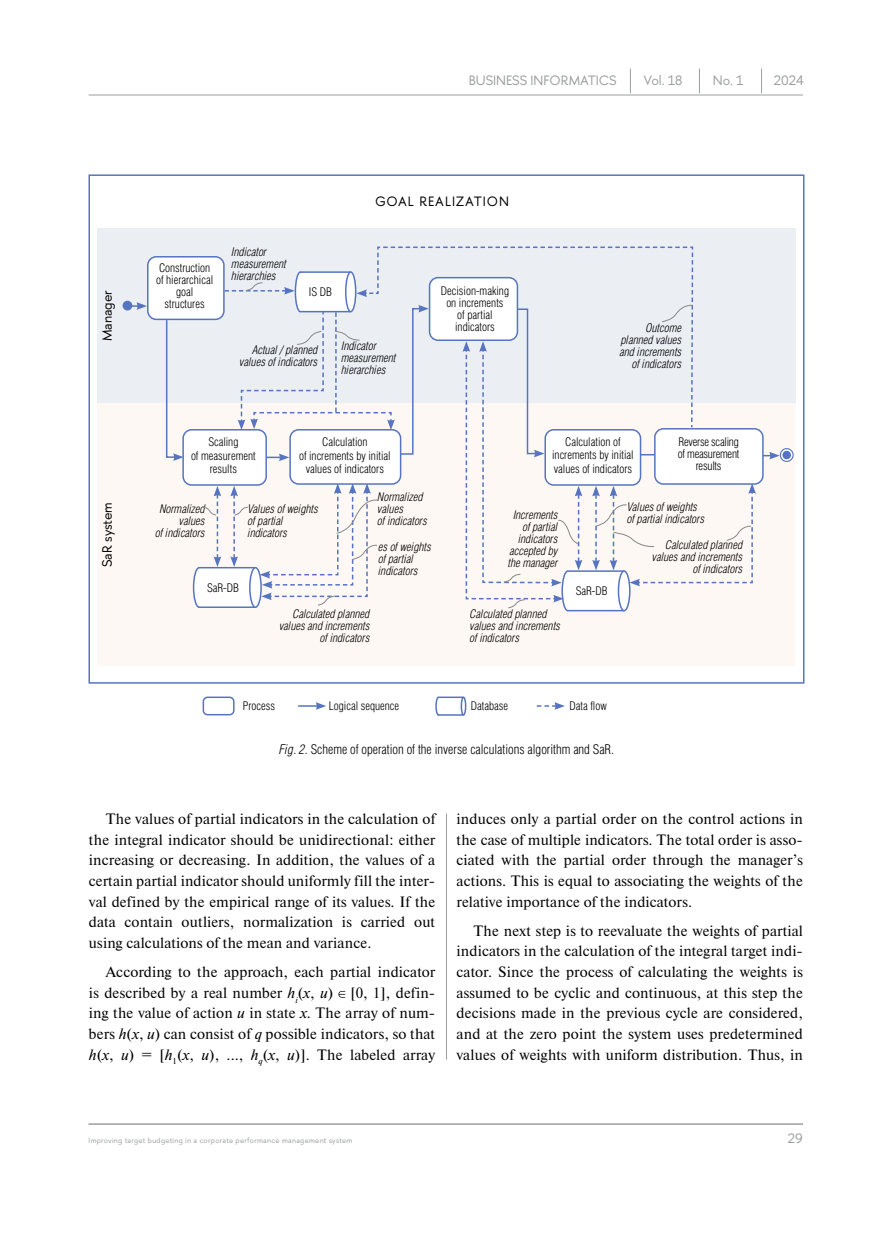
<style>
.page{position:relative;width:893px;height:1234px;background:#fff}
.page>*{position:absolute;margin:0;border:0;box-sizing:border-box;transform-origin:0 0}
.t1{font:15px/20.5px "Newton";letter-spacing:.01em;color:#000;text-align:justify}
.t2{font:300 13.5px "Helios Cond";color:#000}
.t3{font:13.5px "HSE Sans";color:#9c9e9f}
.t4{font:13.5px "HSE Sans";color:#000}
.t5{font:13.5px "HSE Sans";letter-spacing:.075em;color:#000}
.t6{font:italic 300 12px/12px "Helios Cond";color:#000}
.t7{font:300 12px/13.5px "Helios Cond";color:#000;text-align:center}
.t8{font:300 12px/12px "Helios Cond";letter-spacing:-.02em;color:#000;text-align:center}
.t9{font:7.5px "HSE Sans";letter-spacing:.04em;color:#9c9e9f}
.s1{font-style:italic}
</style>
<div class="page">
<hr style="left:89px;top:95px;width:714px;height:1px;background:#9c9e9f">
<svg style="left:630px;top:68px;width:1px;height:25px"></svg>
<svg style="left:699px;top:68px;width:1px;height:25px"></svg>
<svg style="left:761px;top:68px;width:1px;height:25px"></svg>
<hr style="left:89px;top:1123px;width:714px;height:1px;background:#9c9e9f">
<svg style="left:338px;top:990px;width:7px;height:7px"></svg>
<hr style="left:446px;top:813px;width:1px;height:246px;background:#9c9e9f">
<div style="left:97px;top:228px;width:698px;height:175px;background:#ebeef3"></div>
<div style="left:98px;top:403px;width:697px;height:262px;background:#fdf8f3"></div>
<div style="left:203px;top:696px;width:32px;height:19px;border:2px solid #5674c0;border-radius:4px"></div>
<svg style="left:435px;top:696px;width:32px;height:20px"></svg>
<div style="left:461px;top:696px;width:5px;height:19px;border:2px solid #5674c0;border-radius:50%"></div>
<svg style="left:130px;top:302px;width:17px;height:8px"></svg>
<div style="left:123px;top:301px;width:9px;height:9px;background:#5674c0;border-radius:50%"></div>
<svg style="left:780px;top:448px;width:13px;height:13px"></svg>
<div style="left:780px;top:448px;width:14px;height:14px;border:1px solid #5674c0;border-radius:50%"></div>
<div style="left:782px;top:450px;width:9px;height:9px;background:#5674c0;border-radius:50%"></div>
<div style="left:148px;top:257px;width:76px;height:62px;background:#fff;border-radius:9px"></div>
<div style="left:147px;top:256px;width:78px;height:64px;border:2px solid #5674c0;border-radius:9px"></div>
<svg style="left:298px;top:702px;width:28px;height:7px"></svg>
<svg style="left:537px;top:702px;width:28px;height:7px"></svg>
<svg style="left:165px;top:318px;width:19px;height:143px"></svg>
<div style="left:88px;top:174px;width:716px;height:509px;border:2px solid #5674c0"></div>
<svg style="left:192px;top:246px;width:588px;height:366px"></svg>
<div style="left:430px;top:277px;width:87px;height:63px;background:#fff;border-radius:9px"></div>
<div style="left:429px;top:277px;width:89px;height:64px;border:2px solid #5674c0;border-radius:9px"></div>
<div style="left:290px;top:429px;width:111px;height:55px;background:#fff;border-radius:9px"></div>
<div style="left:289px;top:429px;width:112px;height:55px;border:2px solid #5674c0;border-radius:9px"></div>
<div style="left:183px;top:429px;width:83px;height:56px;background:#fff;border-radius:9px"></div>
<div style="left:182px;top:429px;width:85px;height:56px;border:2px solid #5674c0;border-radius:9px"></div>
<p class="t3" style="left:469px;top:72px;width:149px">BUSINESS INFORMATICS</p>
<p class="t3" style="left:644px;top:72px;width:40px">Vol. 18</p>
<p class="t3" style="left:713px;top:72px;width:32px">No. 1</p>
<p class="t3" style="left:774px;top:72px;width:31px">2024</p>
<p class="t4" style="left:99px;top:341px;width:52px;rotate:-90deg">Manager</p>
<p class="t4" style="left:99px;top:567px;width:66px;rotate:-90deg">SaR system</p>
<p class="t7" style="left:156px;top:262px;width:59px;line-height:12px">Construction of hierarchical goal structures</p>
<p class="t5" style="left:375px;top:193px;width:135px">GOAL REALIZATION</p>
<p class="t6" style="left:232px;top:246px;width:56px">Indicator measurement hierarchies</p>
<p class="t7" style="left:309px;top:284px;width:25px">IS DB</p>
<p class="t6" style="left:240px;top:344px;width:80px;text-align:right">Actual / planned values of indicators</p>
<p class="t6" style="left:341px;top:340px;width:56px">Indicator measurement hierarchies</p>
<p class="t7" style="left:441px;top:285px;width:70px;line-height:12px">Decision-making on increments<br>of partial indicators</p>
<p class="t7" style="left:191px;top:435px;width:66px">Scaling<br>of measurement results</p>
<p class="t7" style="left:299px;top:435px;width:93px">Calculation<br>of increments by initial values of indicators</p>
<p class="t6" style="left:620px;top:321px;width:64px;text-align:right">Outcome planned values and increments of indicators</p>
<p class="t7" style="left:552px;top:434px;width:83px">Calculation of increments by initial values of indicators</p>
<p class="t8" style="left:678px;top:436px;width:63px">Reverse scaling of measurement results</p>
<p class="t6" style="left:155px;top:502px;width:51px;text-align:right">Normalized values<br>of indicators</p>
<p class="t7" style="left:207px;top:580px;width:33px">SaR-DB</p>
<p class="t6" style="left:378px;top:491px;width:51px">Normalized values<br>of indicators</p>
<p class="t6" style="left:248px;top:502px;width:72px">Values of weights of partial indicators</p>
<p class="t6" style="left:508px;top:509px;width:51px;text-align:right">Increments of partial indicators accepted by the manager</p>
<p class="t6" style="left:627px;top:500px;width:79px">Values of weights of partial indicators</p>
<p class="t6" style="left:378px;top:540px;width:54px">es of weights of partial indicators</p>
<p class="t6" style="left:652px;top:539px;width:92px;text-align:right">Calculated planned values and increments of indicators</p>
<p class="t6" style="left:279px;top:607px;width:92px;text-align:right">Calculated planned values and increments of indicators</p>
<p class="t6" style="left:470px;top:607px;width:92px">Calculated planned values and increments of indicators</p>
<p class="t7" style="left:576px;top:583px;width:33px">SaR-DB</p>
<p class="t7" style="left:243px;top:699px;width:34px">Process</p>
<p class="t7" style="left:329px;top:699px;width:72px">Logical sequence</p>
<p class="t7" style="left:471px;top:699px;width:39px">Database</p>
<p class="t7" style="left:569px;top:699px;width:39px">Data flow</p>
<p class="t2" style="left:279px;top:740px;width:336px"><span class="s1">Fig. 2.</span> Scheme of operation of the inverse calculations algorithm and SaR.</p>
<p class="t1" style="left:89px;top:808px;width:348px;text-indent:17px">The values of partial indicators in the calculation of the integral indicator should be unidirectional: either increasing or decreasing. In addition, the values of a certain partial indicator should uniformly fill the inter&shy;val defined by the empirical range of its values. If the data contain outliers, normalization is carried out using calculations of the mean and variance.</p>
<p class="t1" style="left:89px;top:960px;width:348px;text-indent:17px">According to the approach, each partial indicator is described by a real number <span class="s1">h</span><sub>i</sub>(<span class="s1">x</span>, <span class="s1">u</span>) [0, 1], defin&shy;ing the value of action <span class="s1">u</span> in state <span class="s1">x.</span> The array of num&shy;bers <span class="s1">h</span>(<span class="s1">x</span>, <span class="s1">u</span>) can consist of <span class="s1">q</span> possible indicators, so that <span class="s1">h</span>(<span class="s1">x</span>, <span class="s1">u</span>) = [<span class="s1">h</span><sub>1</sub>(<span class="s1">x</span>, <span class="s1">u</span>), ..., <span class="s1">h</span><sub>q</sub>(<span class="s1">x</span>, <span class="s1">u</span>)]. The labeled array</p>
<p class="t1" style="left:457px;top:808px;width:348px">induces only a partial order on the control actions in the case of multiple indicators. The total order is asso&shy;ciated with the partial order through the manager’s actions. This is equal to associating the weights of the relative importance of the indicators.</p>
<p class="t1" style="left:457px;top:919px;width:348px;text-indent:17px">The next step is to reevaluate the weights of partial indicators in the calculation of the integral target indi&shy;cator. Since the process of calculating the weights is assumed to be cyclic and continuous, at this step the decisions made in the previous cycle are considered, and at the zero point the system uses predetermined values of weights with uniform distribution. Thus, in</p>
<p class="t9" style="left:89px;top:1135px;width:265px">Improving target budgeting in a corporate performance management system</p>
<p class="t3" style="left:788px;top:1129px;width:16px">29</p>
</div>
